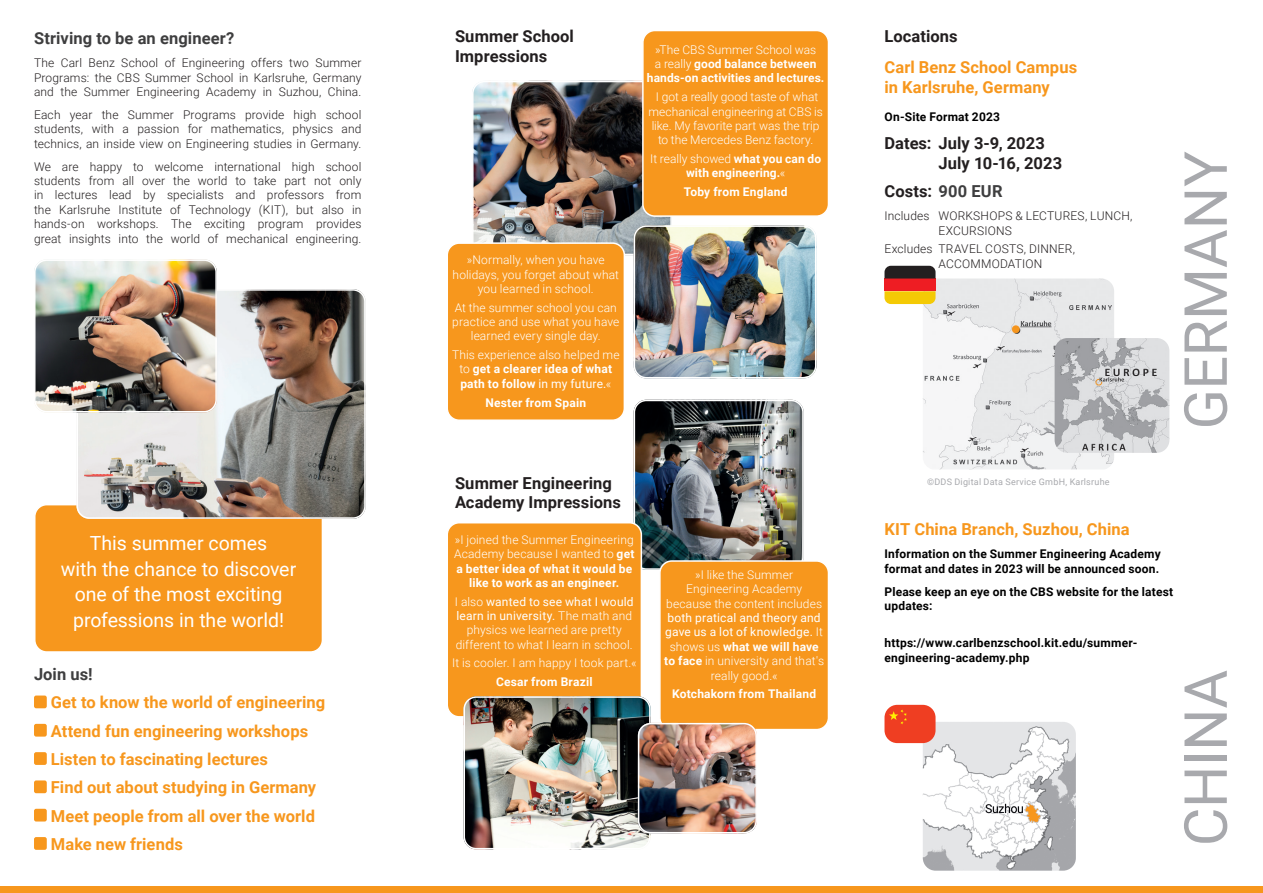
<style>
.page{position:relative;width:1263px;height:893px;background:#fff}
.page>*{position:absolute;margin:0;border:0;box-sizing:border-box;transform-origin:0 0}
.t1{font:59.4px "Roboto";letter-spacing:-.005em;color:#a8a9ad}
._2022-Seitenuntertit{font:19.5px/25.5px "Roboto";letter-spacing:-.005em;color:#fff;text-align:center}
._2022-Seitenuntertit-2{font:700 16.5px/19.8px "Roboto";letter-spacing:.005em;color:#f7971d}
._2022-Seitenuntertit-3{font:700 16.5px/19.8px "Roboto";letter-spacing:.005em;color:#231f20}
._2022-Seitenuntertit-4{font:700 16.5px "Roboto";letter-spacing:.005em;color:#3e3e3f}
._2022-Text_8pt_für_L{font:300 12px/14.4px "Roboto";letter-spacing:.01em;color:#231f20;text-align:justify}
.Zitate{font:300 12px/14.4px "Roboto";letter-spacing:.01em;color:#fff;text-align:center}
.Zitate-2{font:700 12px/14.4px "Roboto";letter-spacing:.015em;color:#fff;text-align:center}
._2022-Text_8pt_für_L-2{font:700 12px/14.4px "Roboto";letter-spacing:.015em;color:#000001}
._2022-Seitenuntertit-5{font:700 12px "Roboto";letter-spacing:.015em;color:#000001}
._2022_Disclaimer{font:9px "Roboto";letter-spacing:.025em;color:#a8a9ad}
.s1{font-weight:300}
.s2{color:#3e3e3f}
.s3{font-weight:400}
.s4{font-weight:700}
</style>
<div class="page">
<div style="left:35px;top:505px;width:287px;height:147px;background:#f7971d;border-radius:12px"></div>
<div style="left:34px;top:504px;width:289px;height:149px;border:2px solid #fff;border-radius:12px"></div>
<div style="left:0;top:887px;width:1263px;height:6px;background:#f7971d"></div>
<div style="left:34px;top:695px;width:13px;height:13px;background:#f7971d;border-radius:2px"></div>
<div style="left:34px;top:724px;width:13px;height:13px;background:#f7971d;border-radius:2px"></div>
<div style="left:34px;top:752px;width:13px;height:13px;background:#f7971d;border-radius:2px"></div>
<div style="left:34px;top:780px;width:13px;height:13px;background:#f7971d;border-radius:2px"></div>
<div style="left:34px;top:809px;width:13px;height:12px;background:#f7971d;border-radius:2px"></div>
<div style="left:34px;top:837px;width:13px;height:13px;background:#f7971d;border-radius:2px"></div>
<img style="left:472px;top:84px;width:197px;height:168px">
<div style="left:472px;top:81px;width:200px;height:174px;border:2px solid #fff;border-radius:12px"></div>
<img style="left:634px;top:400px;width:170px;height:170px">
<div style="left:634px;top:400px;width:170px;height:170px;border:2px solid #fff;border-radius:12px"></div>
<img style="left:923px;top:279px;width:191px;height:190px">
<img style="left:1054px;top:338px;width:115px;height:115px">
<img style="left:923px;top:722px;width:153px;height:149px">
<div style="left:884px;top:705px;width:51px;height:38px;background:#ef3e22;border-radius:13px"></div>
<svg style="left:889px;top:709px;width:18px;height:15px"></svg>
<div style="left:643px;top:31px;width:185px;height:185px;background:#f7971d;border-radius:12px"></div>
<div style="left:642px;top:30px;width:187px;height:187px;border:2px solid #fff;border-radius:12px"></div>
<div style="left:447px;top:243px;width:177px;height:177px;background:#f7971d;border-radius:12px"></div>
<div style="left:446px;top:242px;width:179px;height:179px;border:2px solid #fff;border-radius:12px"></div>
<div style="left:447px;top:523px;width:194px;height:194px;background:#f7971d;border-radius:12px"></div>
<div style="left:446px;top:522px;width:196px;height:196px;border:2px solid #fff;border-radius:12px"></div>
<img style="left:634px;top:225px;width:182px;height:153px">
<div style="left:634px;top:225px;width:182px;height:153px;border:2px solid #fff;border-radius:12px"></div>
<img style="left:77px;top:292px;width:286px;height:227px">
<div style="left:77px;top:289px;width:289px;height:230px;border:2px solid #fff;border-radius:12px"></div>
<img style="left:466px;top:699px;width:182px;height:150px">
<div style="left:463px;top:696px;width:188px;height:153px;border:2px solid #fff;border-radius:12px"></div>
<div style="left:660px;top:561px;width:168px;height:169px;background:#f7971d;border-radius:12px"></div>
<div style="left:659px;top:560px;width:170px;height:170px;border:2px solid #fff;border-radius:12px"></div>
<img style="left:638px;top:723px;width:119px;height:110px">
<div style="left:638px;top:723px;width:119px;height:110px;border:2px solid #fff;border-radius:12px"></div>
<div style="left:884px;top:279px;width:51px;height:12px;background:#ee1d23"></div>
<svg style="left:884px;top:266px;width:51px;height:13px"></svg>
<svg style="left:884px;top:291px;width:51px;height:13px"></svg>
<img style="left:37px;top:262px;width:180px;height:150px">
<div style="left:34px;top:259px;width:183px;height:153px;border:2px solid #fff;border-radius:12px"></div>
<p class="_2022-Seitenuntertit-3" style="left:455px;top:26px;width:121px">Summer School<br>Impressions</p>
<p class="_2022-Seitenuntertit-4" style="left:34px;top:27px;width:202px">Striving to be an engineer?</p>
<p class="_2022-Seitenuntertit-3" style="left:884px;top:26px;width:75px">Locations</p>
<p class="_2022-Text_8pt_für_L" style="left:34px;top:55px;width:329px">The Carl Benz School of Engineering offers two Summer Programs: the CBS Summer School in Karlsruhe, Germany and the Summer Engineering Academy in Suzhou, China.</p>
<p class="_2022-Text_8pt_für_L" style="left:34px;top:107px;width:329px">Each year the Summer Programs provide high school students, with a passion for mathematics, physics and technics, an inside view on Engineering studies in Germany.</p>
<p class="_2022-Text_8pt_für_L" style="left:34px;top:159px;width:329px">We are happy to welcome international high school students from all over the world to take part not only in lectures lead by specialists and professors from the Karlsruhe Institute of Technology (KIT), but also in hands-on workshops. The exciting program provides great insights into the world of mechanical engineering.</p>
<p class="Zitate-2" style="left:647px;top:42px;width:179px"><span class="s1">»The CBS Summer School was<br>a really</span> good balance between hands-on activities and lectures.</p>
<p class="Zitate" style="left:648px;top:89px;width:176px">I got a really good taste of what mechanical engineering at CBS is like. My favorite part was the trip to the Mercedes Benz factory.</p>
<p class="Zitate-2" style="left:650px;top:151px;width:173px"><span class="s1">It really showed</span> what you can do with engineering.<span class="s1">«</span></p>
<p class="Zitate-2" style="left:684px;top:184px;width:105px">Toby from England</p>
<p class="_2022-Seitenuntertit-2" style="left:884px;top:57px;width:194px">Carl Benz School Campus in Karlsruhe, Germany</p>
<p class="_2022-Seitenuntertit-5" style="left:884px;top:108px;width:117px">On-Site Format 2023</p>
<p class="_2022-Seitenuntertit-3" style="left:938px;top:133px;width:125px;text-indent:-54px">Dates: July 3-9, 2023<br>July 10-16, 2023</p>
<p class="_2022-Seitenuntertit-3" style="left:884px;top:181px;width:120px">Costs: <span class="s2">900 EUR</span></p>
<p class="_2022-Text_8pt_für_L" style="left:938px;top:208px;width:196px;text-indent:-54px">Includes WORKSHOPS &amp; LECTURES, LUNCH,<br>EXCURSIONS</p>
<p class="_2022-Text_8pt_für_L" style="left:938px;top:242px;width:138px;text-indent:-54px">Excludes TRAVEL COSTS, DINNER,<br>ACCOMMODATION</p>
<p class="Zitate" style="left:453px;top:252px;width:168px">»Normally, when you have holidays, you forget about what you learned in school.</p>
<p class="Zitate" style="left:452px;top:300px;width:169px">At the summer school you can practice and use what you have learned every single day.</p>
<p class="Zitate-2" style="left:452px;top:347px;width:169px"><span class="s1">This experience also helped me to</span> get a clearer idea of what path to follow <span class="s3">in my future.</span><span class="s1">«</span></p>
<p class="Zitate-2" style="left:485px;top:395px;width:102px">Nester from Spain</p>
<p class="t1" style="left:1164px;top:429px;width:280px;rotate:-90deg">GERMANY</p>
<p class="_2022-Seitenuntertit" style="left:61px;top:530px;width:237px">This summer comes<br>with the chance to discover one of the most exciting professions in the world!</p>
<p class="_2022-Seitenuntertit-4" style="left:34px;top:663px;width:60px">Join us!</p>
<p class="_2022-Seitenuntertit-2" style="left:51px;top:692px;width:276px">Get to know the world of engineering</p>
<p class="_2022-Seitenuntertit-2" style="left:51px;top:720px;width:259px">Attend fun engineering workshops</p>
<p class="_2022-Seitenuntertit-2" style="left:51px;top:748px;width:219px">Listen to fascinating lectures</p>
<p class="_2022-Seitenuntertit-2" style="left:51px;top:777px;width:267px">Find out about studying in Germany</p>
<p class="_2022-Seitenuntertit-2" style="left:51px;top:805px;width:266px">Meet people from all over the world</p>
<p class="_2022-Seitenuntertit-2" style="left:51px;top:833px;width:133px">Make new friends</p>
<p class="_2022-Seitenuntertit-3" style="left:455px;top:472px;width:167px">Summer Engineering<br>Academy Impressions</p>
<p class="Zitate-2" style="left:454px;top:532px;width:182px"><span class="s1">»I joined the Summer Engineering<br>Academy because I wanted to</span> get a better idea of what it would be like to work as an engineer.</p>
<p class="Zitate" style="left:455px;top:594px;width:180px">I also <span class="s3">wanted to see what I would learn in university.</span> The math and physics we learned are pretty different to what I learn in school.</p>
<p class="Zitate" style="left:452px;top:655px;width:186px">It is cooler. I am happy I took part.«</p>
<p class="Zitate-2" style="left:496px;top:674px;width:98px">Cesar from Brazil</p>
<p class="Zitate" style="left:664px;top:567px;width:161px">»I like the Summer<br>Engineering Academy because the content includes <span class="s3">both pratical and theory and gave us a lot of knowledge.</span> It shows us <span class="s4">what we will have to face</span> in university and that's really good.«</p>
<p class="Zitate-2" style="left:672px;top:686px;width:146px">Kotchakorn from Thailand</p>
<p class="_2022_Disclaimer" style="left:927px;top:476px;width:184px">©DDS Digital Data Service GmbH, Karlsruhe</p>
<p class="_2022-Seitenuntertit-2" style="left:884px;top:519px;width:247px">KIT China Branch, Suzhou, China</p>
<p class="_2022-Text_8pt_für_L-2" style="left:884px;top:546px;width:278px">Information on the Summer Engineering Academy format and dates in 2023 will be announced soon.</p>
<p class="_2022-Text_8pt_für_L-2" style="left:884px;top:584px;width:290px">Please keep an eye on the CBS website for the latest updates:</p>
<p class="_2022-Text_8pt_für_L-2" style="left:884px;top:635px;width:255px">https://www.carlbenzschool.kit.edu/summer&shy;engineering-academy.php</p>
<p class="t1" style="left:1164px;top:846px;width:178px;rotate:-90deg">CHINA</p>
</div>
